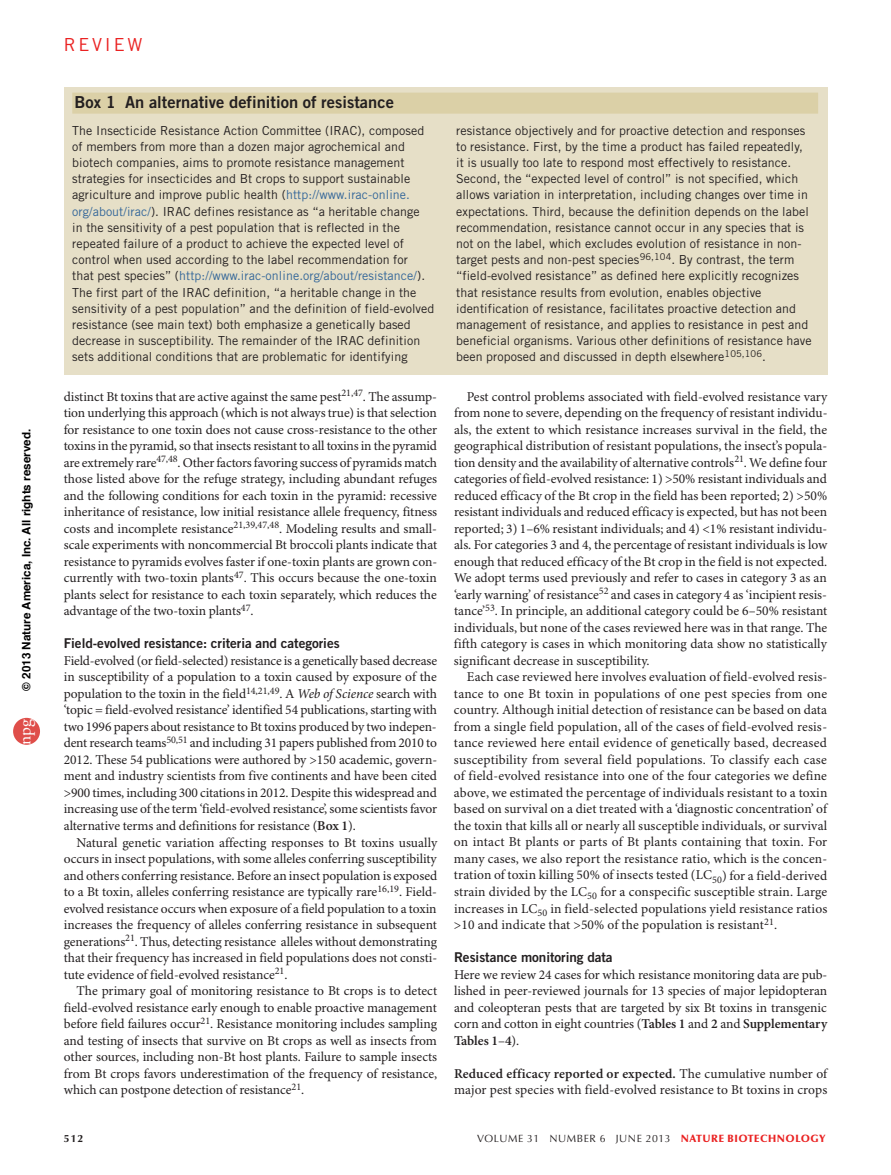
<style>
.page{position:relative;width:891px;height:1175px;background:#fff}
.page>*{position:absolute;margin:0;border:0;box-sizing:border-box;transform-origin:0 0}
.t1{font:18px "Trade Gothic LT Std";color:#ea2222}
.t2{font:17.4px "Adobe Garamond Pro";color:#fff}
.t3{font:16.5px "Trade Gothic LT Std Bd 2";color:#231f20}
.t4{font:13.5px/16.5px "Minion Pro";color:#231f20;text-align:justify}
.t5{font:13.5px "Trade Gothic LT Std Bd 2";letter-spacing:-.005em;color:#231f20}
.t6{font:12.45px/16.2px "Trade Gothic LT Std";letter-spacing:.005em;color:#231f20}
.t7{font:700 11.7px "Helvetica";color:#000}
.t8{font:900 10.5px "Optima LT Std";letter-spacing:.05em;color:#ea2222}
.t9{font:10.5px "Optima LT Std";letter-spacing:.05em;color:#231f20}
.t10{font:700 10.5px "Optima LT Std";color:#231f20}
.s1{color:#369}
.s2{font-style:italic}
.s3{font-weight:600}
.s4{font-weight:400;color:#231f20}
</style>
<div class="page">
<div style="left:64px;top:87px;width:763px;height:288px;background:#e6dfc7"></div>
<div style="left:72px;top:93px;width:746px;height:21px;background:#dbd0a7"></div>
<div style="left:13px;top:718px;width:27px;height:26px;background:#df4e4a;border-radius:50%"></div>
<p class="t7" style="left:17px;top:690px;width:263px;rotate:-90deg">© 2013 Nature America, Inc. All rights reserved.</p>
<p class="t2" style="left:14px;top:744px;width:28px;rotate:-90deg">npg</p>
<h1 class="t1" style="left:64px;top:34px;width:80px">review</h1>
<p class="t3" style="left:74px;top:92px;width:321px">Box 1 An alternative definition of resistance</p>
<p class="t6" style="left:72px;top:122px;width:364px">The Insecticide Resistance Action Committee (IRAC), composed of members from more than a dozen major agrochemical and biotech companies, aims to promote resistance management strategies for insecticides and Bt crops to support sustainable agriculture and improve public health (<span class="s1">http://www.irac-online. org/about/irac/</span>). IRAC defines resistance as “a heritable change<br>in the sensitivity of a pest population that is reflected in the repeated failure of a product to achieve the expected level of control when used according to the label recommendation for<br>that pest species” (<span class="s1">http://www.irac-online.org/about/resistance/</span>).<br>The first part of the IRAC definition, “a heritable change in the sensitivity of a pest population” and the definition of field-evolved resistance (see main text) both emphasize a genetically based decrease in susceptibility. The remainder of the IRAC definition sets additional conditions that are problematic for identifying</p>
<p class="t6" style="left:456px;top:122px;width:357px">resistance objectively and for proactive detection and responses to resistance. First, by the time a product has failed repeatedly, it is usually too late to respond most effectively to resistance.<br>Second, the “expected level of control” is not specified, which allows variation in interpretation, including changes over time in expectations. Third, because the definition depends on the label recommendation, resistance cannot occur in any species that is not on the label, which excludes evolution of resistance in non&shy;target pests and non-pest species<sup>96,104</sup>. By contrast, the term “field-evolved resistance” as defined here explicitly recognizes that resistance results from evolution, enables objective identification of resistance, facilitates proactive detection and management of resistance, and applies to resistance in pest and beneficial organisms. Various other definitions of resistance have been proposed and discussed in depth elsewhere<sup>105,106</sup>.</p>
<p class="t4" style="left:64px;top:389px;width:375px">distinct Bt toxins that are active against the same pest<sup>21,47</sup>. The assump&shy;tion underlying this approach (which is not always true) is that selection for resistance to one toxin does not cause cross-resistance to the other toxins in the pyramid, so that insects resistant to all toxins in the pyramid are extremely rare<sup>47,48</sup>. Other factors favoring success of pyramids match those listed above for the refuge strategy, including abundant refuges and the following conditions for each toxin in the pyramid: recessive inheritance of resistance, low initial resistance allele frequency, fitness costs and incomplete resistance<sup>21,39,47,48</sup>. Modeling results and small&shy;scale experiments with noncommercial Bt broccoli plants indicate that resistance to pyramids evolves faster if one-toxin plants are grown con&shy;currently with two-toxin plants<sup>47</sup>. This occurs because the one-toxin plants select for resistance to each toxin separately, which reduces the advantage of the two-toxin plants<sup>47</sup>.</p>
<p class="t5" style="left:64px;top:635px;width:277px">Field-evolved resistance: criteria and categories</p>
<p class="t4" style="left:64px;top:653px;width:375px">Field-evolved (or field-selected) resistance is a genetically based decrease in susceptibility of a population to a toxin caused by exposure of the population to the toxin in the field<sup>14,21,49</sup>. A <span class="s2">Web of Science</span> search with ‘topic = field-evolved resistance’ identified 54 publications, starting with two 1996 papers about resistance to Bt toxins produced by two indepen&shy;dent research teams<sup>50,51</sup> and including 31 papers published from 2010 to 2012. These 54 publications were authored by &gt;150 academic, govern&shy;ment and industry scientists from five continents and have been cited &gt;900 times, including 300 citations in 2012. Despite this widespread and increasing use of the term ‘field-evolved resistance’, some scientists favor alternative terms and definitions for resistance (<span class="s3">Box 1</span>).</p>
<p class="t4" style="left:64px;top:834px;width:375px;text-indent:13px">Natural genetic variation affecting responses to Bt toxins usually occurs in insect populations, with some alleles conferring susceptibility and others conferring resistance. Before an insect population is exposed to a Bt toxin, alleles conferring resistance are typically rare<sup>16,19</sup>. Field&shy;evolved resistance occurs when exposure of a field population to a toxin increases the frequency of alleles conferring resistance in subsequent generations<sup>21</sup>. Thus, detecting resistance alleles without demonstrating that their frequency has increased in field populations does not consti&shy;tute evidence of field-evolved resistance<sup>21</sup>.</p>
<p class="t4" style="left:64px;top:983px;width:375px;text-indent:13px">The primary goal of monitoring resistance to Bt crops is to detect field-evolved resistance early enough to enable proactive management before field failures occur<sup>21</sup>. Resistance monitoring includes sampling and testing of insects that survive on Bt crops as well as insects from other sources, including non-Bt host plants. Failure to sample insects from Bt crops favors underestimation of the frequency of resistance, which can postpone detection of resistance<sup>21</sup>.</p>
<p class="t4" style="left:454px;top:389px;width:375px;text-indent:13px">Pest control problems associated with field-evolved resistance vary from none to severe, depending on the frequency of resistant individu&shy;als, the extent to which resistance increases survival in the field, the geographical distribution of resistant populations, the insect’s popula&shy;tion density and the availability of alternative controls<sup>21</sup>. We define four categories of field-evolved resistance: 1) &gt;50% resistant individuals and reduced efficacy of the Bt crop in the field has been reported; 2) &gt;50% resistant individuals and reduced efficacy is expected, but has not been reported; 3) 1–6% resistant individuals; and 4) &lt;1% resistant individu&shy;als. For categories 3 and 4, the percentage of resistant individuals is low enough that reduced efficacy of the Bt crop in the field is not expected.<br>We adopt terms used previously and refer to cases in category 3 as an ‘early warning’ of resistance<sup>52</sup> and cases in category 4 as ‘incipient resis&shy;tance’<sup>53</sup>. In principle, an additional category could be 6–50% resistant individuals, but none of the cases reviewed here was in that range. The fifth category is cases in which monitoring data show no statistically significant decrease in susceptibility.</p>
<p class="t4" style="left:454px;top:669px;width:375px;text-indent:13px">Each case reviewed here involves evaluation of field-evolved resis&shy;tance to one Bt toxin in populations of one pest species from one country. Although initial detection of resistance can be based on data from a single field population, all of the cases of field-evolved resis&shy;tance reviewed here entail evidence of genetically based, decreased susceptibility from several field populations. To classify each case of field-evolved resistance into one of the four categories we define above, we estimated the percentage of individuals resistant to a toxin based on survival on a diet treated with a ‘diagnostic concentration’ of the toxin that kills all or nearly all susceptible individuals, or survival on intact Bt plants or parts of Bt plants containing that toxin. For many cases, we also report the resistance ratio, which is the concen&shy;tration of toxin killing 50% of insects tested (LC<sub>50</sub>) for a field-derived strain divided by the LC<sub>50</sub> for a conspecific susceptible strain. Large increases in LC<sub>50</sub> in field-selected populations yield resistance ratios &gt;10 and indicate that &gt;50% of the population is resistant<sup>21</sup>.</p>
<p class="t5" style="left:454px;top:948px;width:160px">Resistance monitoring data</p>
<p class="t4" style="left:454px;top:966px;width:375px">Here we review 24 cases for which resistance monitoring data are pub&shy;lished in peer-reviewed journals for 13 species of major lepidopteran and coleopteran pests that are targeted by six Bt toxins in transgenic corn and cotton in eight countries (<span class="s3">Tables 1</span> and <span class="s3">2</span> and <span class="s3">Supplementary Tables 1</span>–<span class="s3">4</span>).</p>
<p class="t4" style="left:454px;top:1065px;width:375px"><span class="s3">Reduced efficacy reported or expected.</span> The cumulative number of major pest species with field-evolved resistance to Bt toxins in crops</p>
<p class="t10" style="left:64px;top:1132px;width:21px">512</p>
<p class="t9" style="left:477px;top:1132px;width:151px">VOLUME 31 NUMBER 6 JUNE</p>
<p class="t8" style="left:646px;top:1132px;width:182px"><span class="s4">2013</span> NATURE BIOTECHNOLOGY</p>
</div>
